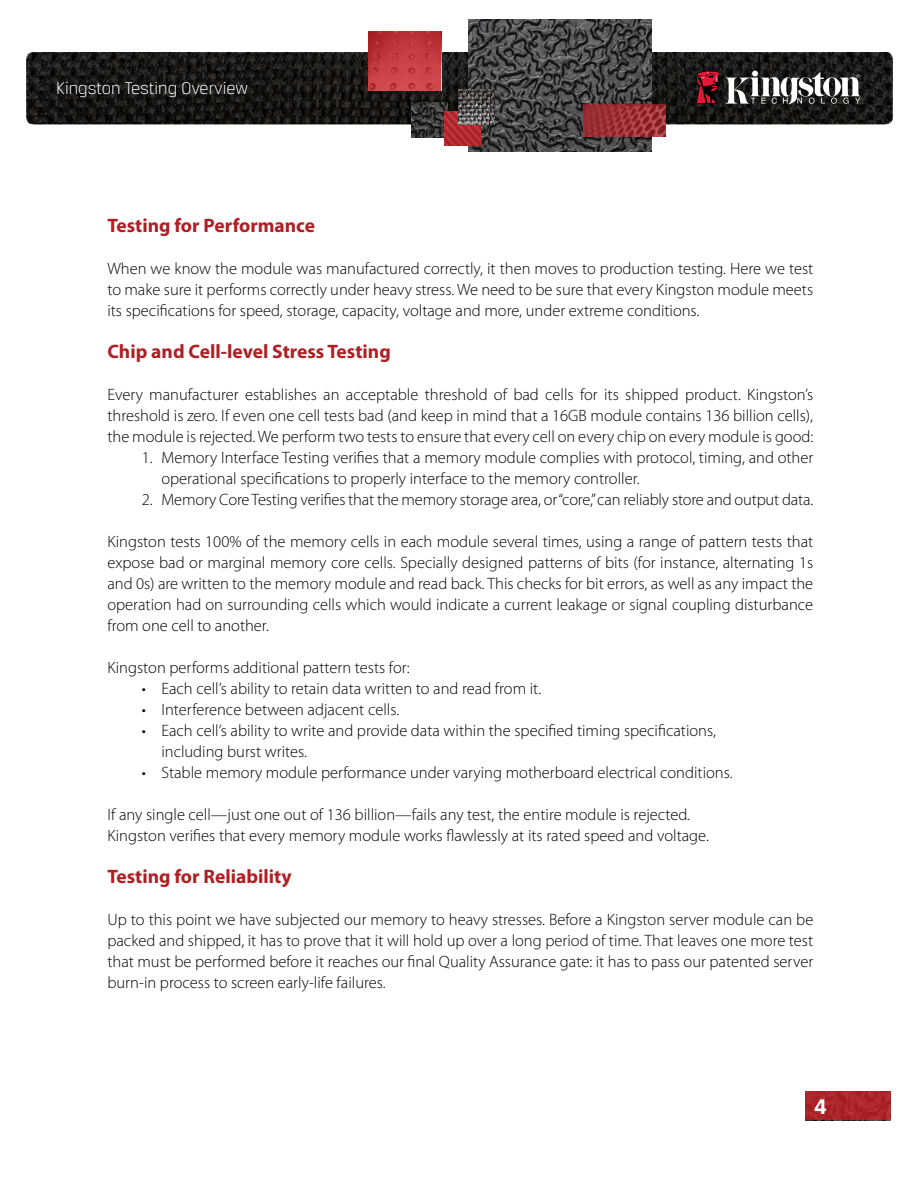
<style>
.page{position:relative;width:918px;height:1188px;background:#fff}
.page>*{position:absolute;margin:0;border:0;box-sizing:border-box;transform-origin:0 0}
.t1{font:700 22.5px "Breuer Text";color:#fff}
.t2{font:700 19.5px "Myriad Pro";color:#af1f24}
.t3{font:300 18px "Breuer Text";color:#fff}
.t4{font:300 16.5px/21px "Myriad Pro";color:#000;text-align:justify}
</style>
<div class="page">
<svg style="left:26px;top:52px;width:867px;height:72px;background:#191818"></svg>
<img style="left:469px;top:20px;width:183px;height:131px">
<svg style="left:368px;top:32px;width:73px;height:59px;background:#c03a3f"></svg>
<img style="left:411px;top:103px;width:36px;height:34px">
<svg style="left:444px;top:111px;width:36px;height:35px"></svg>
<img style="left:459px;top:90px;width:36px;height:34px">
<svg style="left:696px;top:71px;width:165px;height:33px"></svg>
<svg style="left:583px;top:104px;width:83px;height:33px;background:#9a3135"></svg>
<div style="left:806px;top:1092px;width:85px;height:28px;background:#ab252a"></div>
<p class="t3" style="left:56px;top:78px;width:194px">Kingston Testing Overview</p>
<p class="t2" style="left:107px;top:213px;width:209px">Testing for Performance</p>
<p class="t4" style="left:107px;top:258px;width:707px">When we know the module was manufactured correctly, it then moves to production testing. Here we test to make sure it performs correctly under heavy stress. We need to be sure that every Kingston module meets its specifications for speed, storage, capacity, voltage and more, under extreme conditions.</p>
<p class="t2" style="left:107px;top:339px;width:285px">Chip and Cell-level Stress Testing</p>
<p class="t4" style="left:107px;top:384px;width:707px">Every manufacturer establishes an acceptable threshold of bad cells for its shipped product. Kingston’s threshold is zero. If even one cell tests bad (and keep in mind that a 16GB module contains 136 billion cells), the module is rejected. We perform two tests to ensure that every cell on every chip on every module is good:</p>
<p class="t4" style="left:161px;top:447px;width:653px;text-indent:-20px">1. Memory Interface Testing verifies that a memory module complies with protocol, timing, and other operational specifications to properly interface to the memory controller.</p>
<p class="t4" style="left:142px;top:489px;width:673px">2. Memory Core Testing verifies that the memory storage area, or “core,” can reliably store and output data.</p>
<p class="t4" style="left:107px;top:531px;width:707px">Kingston tests 100% of the memory cells in each module several times, using a range of pattern tests that expose bad or marginal memory core cells. Specially designed patterns of bits (for instance, alternating 1s and 0s) are written to the memory module and read back. This checks for bit errors, as well as any impact the operation had on surrounding cells which would indicate a current leakage or signal coupling disturbance from one cell to another.</p>
<p class="t4" style="left:107px;top:657px;width:304px">Kingston performs additional pattern tests for:</p>
<p class="t4" style="left:142px;top:678px;width:401px">• Each cell’s ability to retain data written to and read from it.</p>
<p class="t4" style="left:142px;top:699px;width:259px">• Interference between adjacent cells.</p>
<p class="t4" style="left:161px;top:720px;width:556px;text-indent:-20px">• Each cell’s ability to write and provide data within the specified timing specifications, including burst writes.</p>
<p class="t4" style="left:142px;top:762px;width:592px">• Stable memory module performance under varying motherboard electrical conditions.</p>
<p class="t4" style="left:107px;top:804px;width:603px">If any single cell—just one out of 136 billion—fails any test, the entire module is rejected.<br>Kingston verifies that every memory module works flawlessly at its rated speed and voltage.</p>
<p class="t2" style="left:107px;top:864px;width:186px">Testing for Reliability</p>
<p class="t4" style="left:107px;top:909px;width:708px">Up to this point we have subjected our memory to heavy stresses. Before a Kingston server module can be packed and shipped, it has to prove that it will hold up over a long period of time. That leaves one more test that must be performed before it reaches our final Quality Assurance gate: it has to pass our patented server burn-in process to screen early-life failures.</p>
<h1 class="t1" style="left:814px;top:1094px;width:14px">4</h1>
</div>
